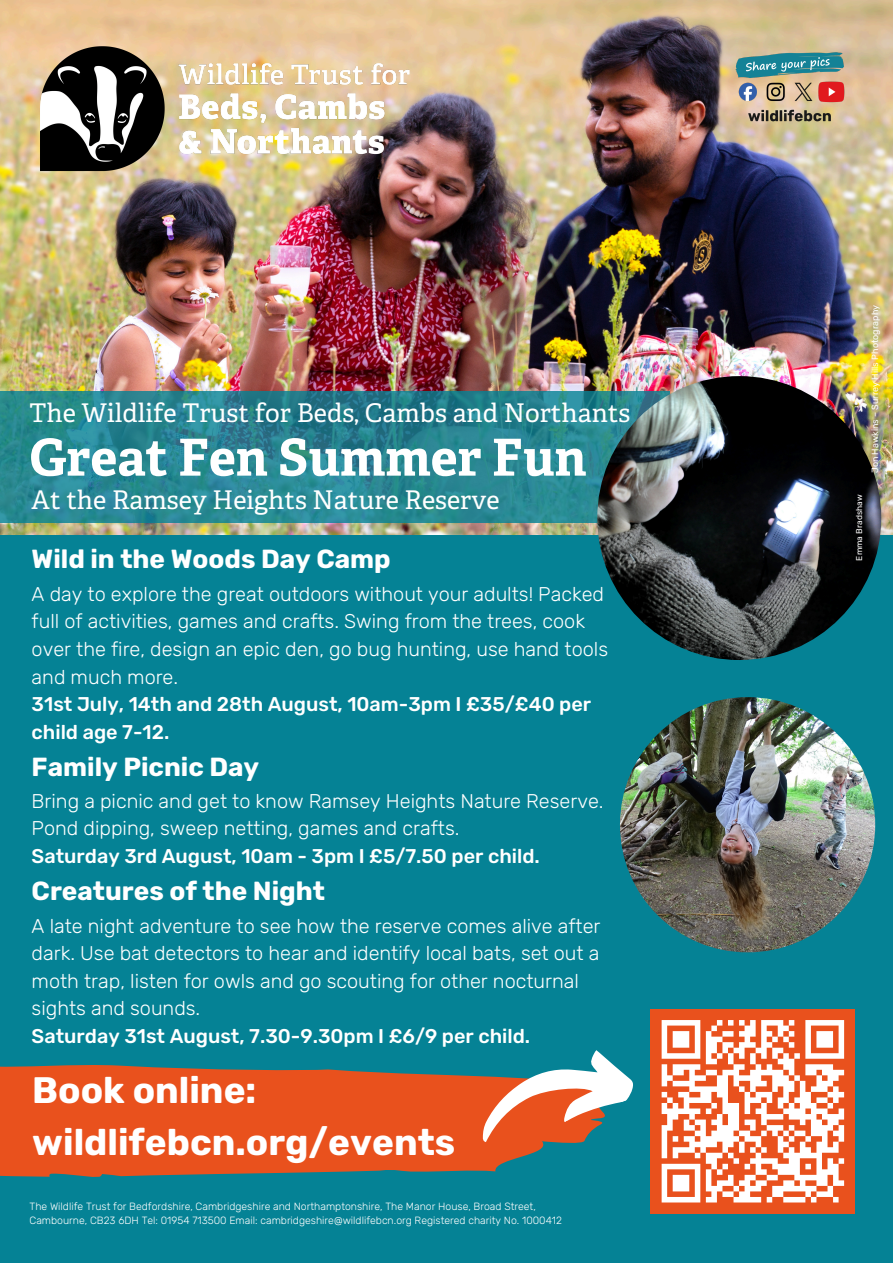
<style>
.page{position:relative;width:893px;height:1263px;background:#058295}
.page>*{position:absolute;margin:0;border:0;box-sizing:border-box;transform-origin:0 0}
.t1{font:700 51px "Adelle";color:#fff}
.t2{font:700 36.83px/51.2px "Rubik";color:#fff}
.t3{font:700 26.17px "Rubik";color:#fff}
.t4{font:25.72px "Adelle";color:#fff}
.t5{font:300 19.88px/27.6px "Rubik";color:#fff}
.t6{font:300 10.5px/14.6px "Rubik";color:#fff}
.t7{font:9px "Rubik";color:#fff}
.t8{font:8.4px "Rubik";color:#fff}
.s1{font-weight:500}
</style>
<div class="page">
<img style="left:0;top:0;width:893px;height:535px">
<svg style="left:0;top:391px;width:669px;height:132px;background:#288591"></svg>
<img style="left:597px;top:376px;width:284px;height:284px;border-radius:50%">
<img style="left:30px;top:41px;width:388px;height:137px">
<img style="left:620px;top:697px;width:255px;height:255px;border-radius:50%">
<div style="left:650px;top:1009px;width:205px;height:204px;background:#e9511d"></div>
<svg style="left:661px;top:1020px;width:184px;height:183px"></svg>
<svg style="left:0;top:1065px;width:539px;height:112px;background:#d55527"></svg>
<svg style="left:467px;top:1050px;width:166px;height:100px"></svg>
<img style="left:724px;top:49px;width:131px;height:80px">
<h4 class="t4" style="left:30px;top:399px;width:602px">The Wildlife Trust for Beds, Cambs and Northants</h4>
<p class="t1" style="left:30px;top:431px;width:558px">Great Fen Summer Fun</p>
<p class="t4" style="left:32px;top:486px;width:469px">At the Ramsey Heights Nature Reserve</p>
<h1 class="t3" style="left:32px;top:544px;width:361px">Wild in the Woods Day Camp</h1>
<h1 class="t5" style="left:32px;top:580px;width:578px">A day to explore the great outdoors without your adults! Packed full of activities, games and crafts. Swing from the trees, cook over the fire, design an epic den, go bug hunting, use hand tools and much more.<br><span class="s1">31st July, 14th and 28th August, 10am-3pm I £35/£40 per child age 7-12.</span></h1>
<h1 class="t3" style="left:32px;top:751px;width:229px">Family Picnic Day</h1>
<h1 class="t5" style="left:32px;top:787px;width:573px">Bring a picnic and get to know Ramsey Heights Nature Reserve.<br>Pond dipping, sweep netting, games and crafts.<br><span class="s1">Saturday 3rd August, 10am - 3pm I £5/7.50 per child.</span></h1>
<h1 class="t3" style="left:32px;top:876px;width:295px">Creatures of the Night</h1>
<h1 class="t5" style="left:32px;top:912px;width:570px">A late night adventure to see how the reserve comes alive after dark. Use bat detectors to hear and identify local bats, set out a moth trap, listen for owls and go scouting for other nocturnal sights and sounds.<br><span class="s1">Saturday 31st August, 7.30-9.30pm I £6/9 per child.</span></h1>
<h3 class="t2" style="left:32px;top:1065px;width:424px">Book online: wildlifebcn.org/events</h3>
<p class="t6" style="left:30px;top:1199px;width:534px">The Wildlife Trust for Bedfordshire, Cambridgeshire and Northamptonshire, The Manor House, Broad Street,<br>Cambourne, CB23 6DH Tel: 01954 713500 Email: cambridgeshire@wildlifebcn.org Registered charity No. 1000412</p>
<p class="t8" style="left:854px;top:561px;width:68px;rotate:-90deg">Emma Bradshaw</p>
<p class="t7" style="left:869px;top:473px;width:170px;rotate:-90deg">Jon Hawkins – Surrey Hills Photography</p>
</div>
